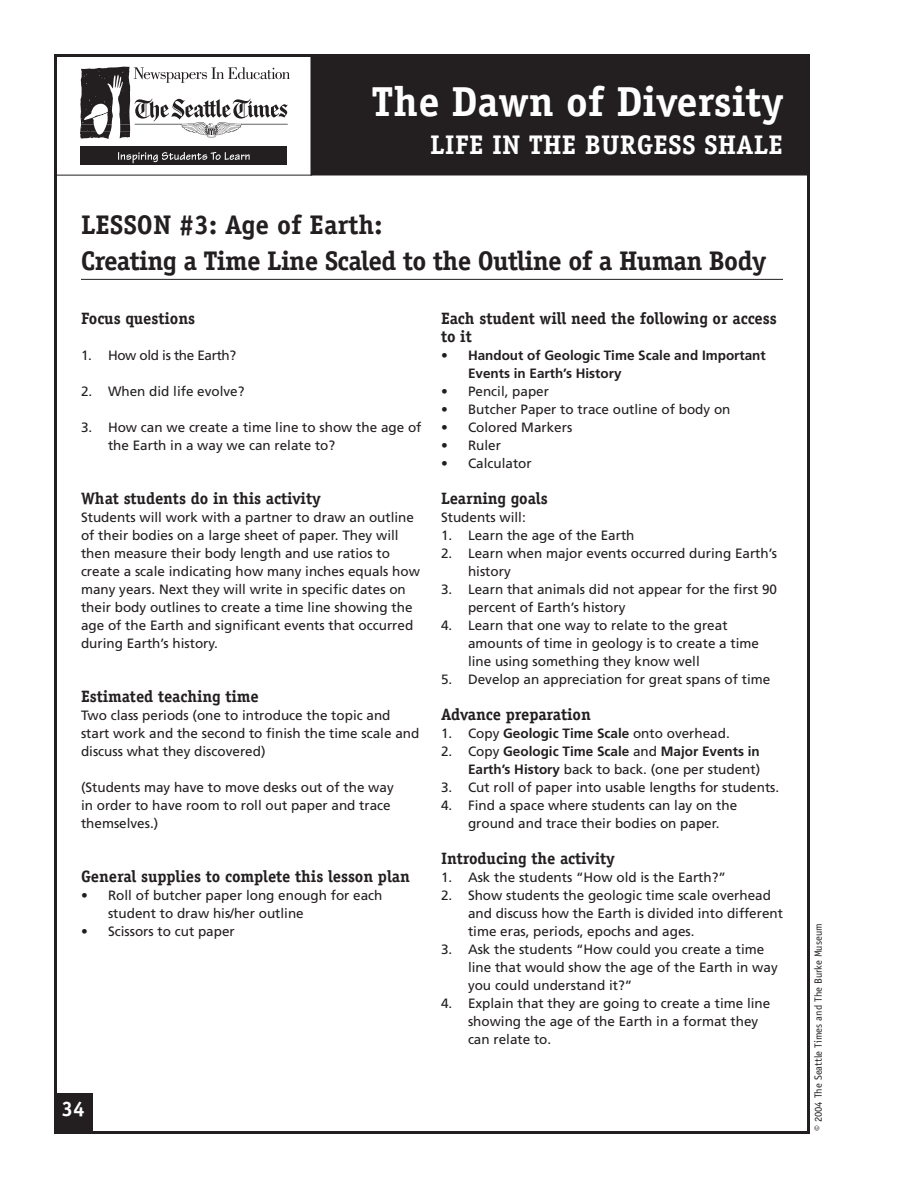
<style>
.page{position:relative;width:918px;height:1188px;background:#fff}
.page>*{position:absolute;margin:0;border:0;box-sizing:border-box;transform-origin:0 0}
.t1{font:700 42px "Officina Serif";color:#fff}
.Head_Chapter{font:700 27px/36px "Officina Serif";letter-spacing:-.025em;color:#231f20}
.t2{font:700 27px "Officina Serif";letter-spacing:.01em;color:#fff}
.t3{font:700 21px "Officina Serif";color:#fff}
.Subhead_4{font:700 16.5px/18px "Officina Serif";letter-spacing:-.005em;color:#231f20}
.Subhead_11_12{font:700 16.5px "Officina Serif";letter-spacing:-.005em;color:#231f20}
.Body_Bullet_no_space{font:13.5px/18px "Frutiger";color:#231f20}
.Body_9_12{font:13.5px/18px "Frutiger";color:#231f20}
.Body_Bullet_no_space-2{font:700 13.5px/18px "Frutiger";color:#231f20}
.Body_bullet{font:13.5px/18px "Frutiger";color:#231f20}
.Body_bullet-2{font:13.5px "Frutiger";letter-spacing:-.025em;color:#231f20}
.t4{font:10.5px "Officina Sans";color:#231f20}
.s1{font-weight:400}
.s2{font-weight:700}
</style>
<div class="page">
<svg style="left:80px;top:67px;width:210px;height:72px"></svg>
<div style="left:81px;top:147px;width:206px;height:18px;background:#231f20"></div>
<svg style="left:118px;top:152px;width:132px;height:11px"></svg>
<div style="left:312px;top:56px;width:496px;height:118px;background:#231f20"></div>
<div style="left:310px;top:54px;width:500px;height:122px;border:3px solid #231f20"></div>
<div style="left:54px;top:1094px;width:39px;height:40px;background:#231f20"></div>
<hr style="left:81px;top:279px;width:702px;height:1px;background:#231f20">
<h1 class="t1" style="left:372px;top:75px;width:413px">The Dawn of Diversity</h1>
<h2 class="t2" style="left:430px;top:128px;width:354px">LIFE IN THE BURGESS SHALE</h2>
<p class="Head_Chapter" style="left:81px;top:207px;width:687px">LESSON #3: Age of Earth:<br>Creating a Time Line Scaled to the Outline of a Human Body</p>
<p class="Subhead_11_12" style="left:81px;top:308px;width:116px">Focus questions</p>
<p class="Body_bullet-2" style="left:81px;top:347px;width:157px">1. How old is the Earth?</p>
<p class="Body_bullet" style="left:81px;top:382px;width:165px">2. When did life evolve?</p>
<p class="Body_bullet" style="left:108px;top:418px;width:315px;text-indent:-27px">3. How can we create a time line to show the age of the Earth in a way we can relate to?</p>
<p class="Subhead_4" style="left:81px;top:489px;width:241px">What students do in this activity</p>
<p class="Body_9_12" style="left:81px;top:508px;width:341px">Students will work with a partner to draw an outline of their bodies on a large sheet of paper. They will then measure their body length and use ratios to create a scale indicating how many inches equals how many years. Next they will write in specific dates on their body outlines to create a time line showing the age of the Earth and significant events that occurred during Earth’s history.</p>
<p class="Subhead_4" style="left:81px;top:687px;width:179px">Estimated teaching time</p>
<p class="Body_9_12" style="left:81px;top:706px;width:340px">Two class periods (one to introduce the topic and start work and the second to finish the time scale and discuss what they discovered)</p>
<p class="Body_9_12" style="left:81px;top:778px;width:314px">(Students may have to move desks out of the way in order to have room to roll out paper and trace themselves.)</p>
<p class="Subhead_4" style="left:81px;top:867px;width:330px">General supplies to complete this lesson plan</p>
<p class="Body_Bullet_no_space" style="left:108px;top:886px;width:276px;text-indent:-27px">• Roll of butcher paper long enough for each student to draw his/her outline</p>
<p class="Body_Bullet_no_space" style="left:81px;top:922px;width:155px">• Scissors to cut paper</p>
<p class="Subhead_4" style="left:441px;top:309px;width:337px">Each student will need the following or access to it</p>
<p class="Body_Bullet_no_space-2" style="left:468px;top:346px;width:299px;text-indent:-27px"><span class="s1">•</span> Handout of Geologic Time Scale and Important<br>Events in Earth’s History</p>
<p class="Body_Bullet_no_space" style="left:441px;top:382px;width:110px">• Pencil, paper</p>
<p class="Body_Bullet_no_space" style="left:441px;top:400px;width:291px">• Butcher Paper to trace outline of body on</p>
<p class="Body_Bullet_no_space" style="left:441px;top:418px;width:133px">• Colored Markers</p>
<p class="Body_Bullet_no_space" style="left:441px;top:436px;width:62px">• Ruler</p>
<p class="Body_Bullet_no_space" style="left:441px;top:454px;width:92px">• Calculator</p>
<p class="Subhead_4" style="left:441px;top:489px;width:108px">Learning goals</p>
<p class="Body_9_12" style="left:441px;top:508px;width:86px">Students will:</p>
<p class="Body_Bullet_no_space" style="left:441px;top:526px;width:195px">1. Learn the age of the Earth</p>
<p class="Body_Bullet_no_space" style="left:468px;top:544px;width:311px;text-indent:-27px">2. Learn when major events occurred during Earth’s history</p>
<p class="Body_Bullet_no_space" style="left:468px;top:580px;width:311px;text-indent:-27px">3. Learn that animals did not appear for the first 90 percent of Earth’s history</p>
<p class="Body_Bullet_no_space" style="left:468px;top:616px;width:293px;text-indent:-27px">4. Learn that one way to relate to the great amounts of time in geology is to create a time line using something they know well</p>
<p class="Body_Bullet_no_space" style="left:441px;top:670px;width:331px">5. Develop an appreciation for great spans of time</p>
<p class="Subhead_4" style="left:441px;top:705px;width:151px">Advance preparation</p>
<p class="Body_Bullet_no_space" style="left:441px;top:724px;width:290px">1. Copy <span class="s2">Geologic Time Scale</span> onto overhead.</p>
<p class="Body_Bullet_no_space-2" style="left:441px;top:742px;width:321px;text-align:right"><span class="s1">2. Copy</span> Geologic Time Scale <span class="s1">and</span> Major Events in<br>Earth’s History <span class="s1">back to back. (one per student)</span></p>
<p class="Body_Bullet_no_space" style="left:441px;top:778px;width:340px">3. Cut roll of paper into usable lengths for students.</p>
<p class="Body_Bullet_no_space" style="left:468px;top:796px;width:271px;text-indent:-27px">4. Find a space where students can lay on the ground and trace their bodies on paper.</p>
<p class="Subhead_4" style="left:441px;top:849px;width:175px">Introducing the activity</p>
<p class="Body_Bullet_no_space" style="left:441px;top:868px;width:287px">1. Ask the students “How old is the Earth?”</p>
<p class="Body_Bullet_no_space" style="left:468px;top:886px;width:317px;text-indent:-27px">2. Show students the geologic time scale overhead and discuss how the Earth is divided into different time eras, periods, epochs and ages.</p>
<p class="Body_Bullet_no_space" style="left:468px;top:940px;width:311px;text-indent:-27px">3. Ask the students “How could you create a time line that would show the age of the Earth in way you could understand it?”</p>
<p class="Body_Bullet_no_space" style="left:468px;top:994px;width:304px;text-indent:-27px">4. Explain that they are going to create a time line showing the age of the Earth in a format they can relate to.</p>
<h3 class="t3" style="left:62px;top:1096px;width:25px">34</h3>
<p class="t4" style="left:812px;top:1131px;width:209px;rotate:-90deg">© 2004 The Seattle Times and The Burke Museum</p>
</div>
